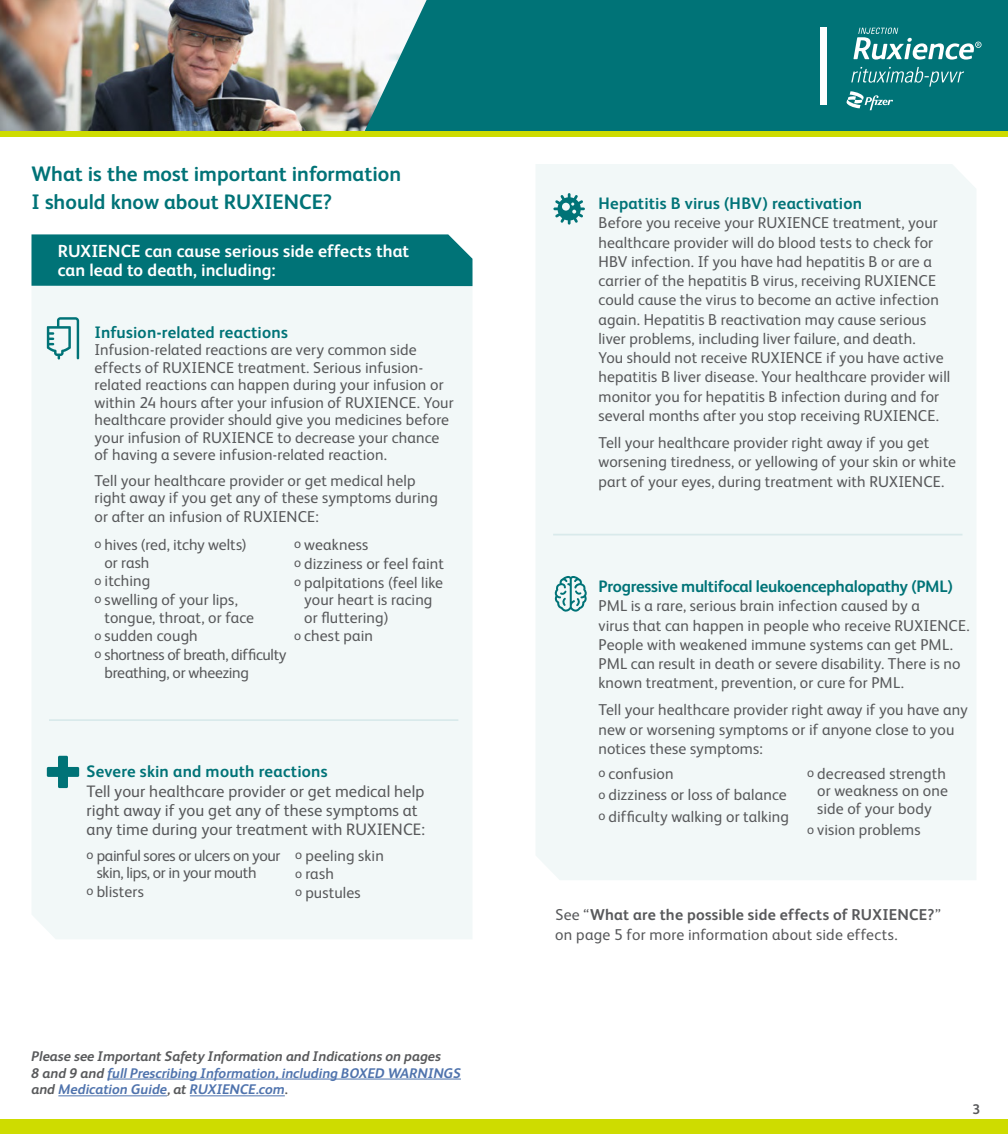
<style>
.page{position:relative;width:1008px;height:1134px;background:#fff}
.page>*{position:absolute;margin:0;border:0;box-sizing:border-box;transform-origin:0 0}
.t1{font:700 21px/28px "FS Albert";color:#007377}
.t2{font:700 17.5px/19.2px "FS Albert";letter-spacing:.005em;color:#fff}
.t3{font:16.62px/19.2px "FS Albert";letter-spacing:.005em;color:#58595b}
.t4{font:700 16.62px "FS Albert";letter-spacing:.005em;color:#007377}
.t5{font:700 16.62px "FS Albert";letter-spacing:-.015em;color:#007377}
.t6{font:15.75px/19.2px "FS Albert";letter-spacing:.01em;color:#58595b}
.t7{font:15.75px "FS Albert";letter-spacing:-.02em;color:#58595b}
.t8{font:15.75px "FS Albert";letter-spacing:-.015em;color:#58595b}
.t9{font:italic 700 14px/16.8px "FS Albert";color:#4f73ad}
.t10{font:700 14px "FS Albert";color:#58595b}
.s1{font-size:13.12px}
.s2{color:#58595b}
.s3{font-style:normal;color:#58595b}
.s4{font-weight:700}
</style>
<div class="page">
<img style="left:0;top:0;width:364px;height:131px">
<hr style="left:107px;top:1079px;width:354px;height:1px;background:#4f73ad">
<hr style="left:58px;top:1096px;width:109px;height:1px;background:#4f73ad">
<hr style="left:190px;top:1096px;width:95px;height:1px;background:#4f73ad">
<div style="left:32px;top:286px;width:440px;height:653px;background:#f2f8f8"></div>
<div style="left:536px;top:164px;width:440px;height:716px;background:#f2f8f8"></div>
<div style="left:32px;top:234px;width:440px;height:52px;background:#007377"></div>
<svg style="left:47px;top:317px;width:32px;height:43px"></svg>
<svg style="left:553px;top:193px;width:32px;height:32px"></svg>
<svg style="left:554px;top:576px;width:33px;height:36px"></svg>
<svg style="left:47px;top:756px;width:32px;height:32px"></svg>
<hr style="left:49px;top:719px;width:409px;height:2px;background:#d9eaeb">
<hr style="left:553px;top:534px;width:409px;height:2px;background:#d9eaeb">
<div style="left:488px;top:1119px;width:520px;height:15px;background:#cedc00"></div>
<div style="left:488px;top:0;width:520px;height:134px;background:#007377"></div>
<div style="left:820px;top:28px;width:6px;height:77px;background:#fff"></div>
<svg style="left:853px;top:28px;width:129px;height:32px"></svg>
<svg style="left:847px;top:67px;width:117px;height:43px"></svg>
<div style="left:488px;top:131px;width:520px;height:5px;background:#cedc00"></div>
<div style="left:0;top:1119px;width:504px;height:15px;background:#cedc00"></div>
<svg style="left:364px;top:0;width:124px;height:131px"></svg>
<div style="left:0;top:131px;width:520px;height:5px;background:#cedc00"></div>
<h1 class="t1" style="left:32px;top:159px;width:371px">What is the most important information<br>I should know about RUXIENCE?</h1>
<p class="t2" style="left:58px;top:241px;width:353px">RUXIENCE can cause serious side effects that can lead to death, including:</p>
<p class="t4" style="left:94px;top:321px;width:195px">Infusion-related reactions</p>
<p class="t6" style="left:94px;top:340px;width:361px;line-height:17.5px">Infusion-related reactions are very common side effects of RUXIENCE treatment. Serious infusion&shy;related reactions can happen during your infusion or within 24 hours after your infusion of RUXIENCE. Your healthcare provider should give you medicines before your infusion of RUXIENCE to decrease your chance of having a severe infusion-related reaction.</p>
<p class="t6" style="left:94px;top:471px;width:345px;line-height:17.5px">Tell your healthcare provider or get medical help right away if you get any of these symptoms during</p>
<p class="t6" style="left:94px;top:506px;width:226px">or after an infusion of RUXIENCE:</p>
<p class="t6" style="left:94px;top:534px;width:154px"><span class="s1">o</span> hives (red, itchy welts)</p>
<p class="t6" style="left:105px;top:552px;width:46px">or rash</p>
<p class="t6" style="left:94px;top:571px;width:57px"><span class="s1">o</span> itching</p>
<p class="t6" style="left:94px;top:589px;width:145px"><span class="s1">o</span> swelling of your lips,</p>
<p class="t6" style="left:105px;top:607px;width:151px">tongue, throat, or face</p>
<p class="t6" style="left:94px;top:626px;width:105px"><span class="s1">o</span> sudden cough</p>
<p class="t7" style="left:94px;top:644px;width:194px"><span class="s1">o</span> shortness of breath, difficulty</p>
<p class="t8" style="left:105px;top:662px;width:146px">breathing, or wheezing</p>
<p class="t6" style="left:294px;top:534px;width:76px"><span class="s1">o</span> weakness</p>
<p class="t6" style="left:294px;top:553px;width:151px"><span class="s1">o</span> dizziness or feel faint</p>
<p class="t6" style="left:294px;top:572px;width:150px"><span class="s1">o</span> palpitations (feel like</p>
<p class="t6" style="left:304px;top:589px;width:130px">your heart is racing</p>
<p class="t6" style="left:304px;top:607px;width:86px">or fluttering)</p>
<p class="t6" style="left:294px;top:626px;width:80px"><span class="s1">o</span> chest pain</p>
<p class="t4" style="left:87px;top:760px;width:242px">Severe skin and mouth reactions</p>
<p class="t3" style="left:87px;top:780px;width:340px">Tell your healthcare provider or get medical help right away if you get any of these symptoms at any time during your treatment with RUXIENCE:</p>
<p class="t7" style="left:87px;top:845px;width:195px"><span class="s1">o</span> painful sores or ulcers on your</p>
<p class="t7" style="left:97px;top:862px;width:161px">skin, lips, or in your mouth</p>
<p class="t6" style="left:87px;top:881px;width:59px"><span class="s1">o</span> blisters</p>
<p class="t6" style="left:295px;top:845px;width:90px;line-height:18.7px"><span class="s1">o</span> peeling skin <span class="s1">o</span> rash<br><span class="s1">o</span> pustules</p>
<p class="t9" style="left:32px;top:1047px;width:431px"><span class="s2">Please see Important Safety Information and Indications on pages<br>8 and 9 and</span> full Prescribing Information, including BOXED WARNINGS <span class="s2">and</span> Medication Guide<span class="s2">, at</span> RUXIENCE.com<span class="s3">.</span></p>
<p class="t4" style="left:598px;top:192px;width:265px">Hepatitis B virus (HBV) reactivation</p>
<p class="t6" style="left:598px;top:213px;width:353px">Before you receive your RUXIENCE treatment, your healthcare provider will do blood tests to check for HBV infection. If you have had hepatitis B or are a carrier of the hepatitis B virus, receiving RUXIENCE could cause the virus to become an active infection again. Hepatitis B reactivation may cause serious liver problems, including liver failure, and death.<br>You should not receive RUXIENCE if you have active hepatitis B liver disease. Your healthcare provider will monitor you for hepatitis B infection during and for several months after you stop receiving RUXIENCE.</p>
<p class="t6" style="left:598px;top:432px;width:359px">Tell your healthcare provider right away if you get worsening tiredness, or yellowing of your skin or white part of your eyes, during treatment with RUXIENCE.</p>
<p class="t5" style="left:598px;top:575px;width:356px">Progressive multifocal leukoencephalopathy (PML)</p>
<p class="t6" style="left:598px;top:595px;width:373px">PML is a rare, serious brain infection caused by a<br>virus that can happen in people who receive RUXIENCE.<br>People with weakened immune systems can get PML.<br>PML can result in death or severe disability. There is no known treatment, prevention, or cure for PML.</p>
<p class="t6" style="left:598px;top:700px;width:371px">Tell your healthcare provider right away if you have any new or worsening symptoms or if anyone close to you notices these symptoms:</p>
<p class="t6" style="left:598px;top:762px;width:192px;line-height:21.3px"><span class="s1">o</span> confusion<br><span class="s1">o</span> dizziness or loss of balance <span class="s1">o</span> difficulty walking or talking</p>
<p class="t6" style="left:817px;top:764px;width:132px;line-height:17.5px;text-indent:-10px"><span class="s1">o</span> decreased strength or weakness on one side of your body</p>
<p class="t6" style="left:807px;top:819px;width:115px"><span class="s1">o</span> vision problems</p>
<p class="t6" style="left:555px;top:905px;width:387px">See “<span class="s4">What are the possible side effects of RUXIENCE?</span>” on page 5 for more information about side effects.</p>
<p class="t10" style="left:973px;top:1099px;width:9px">3</p>
</div>
